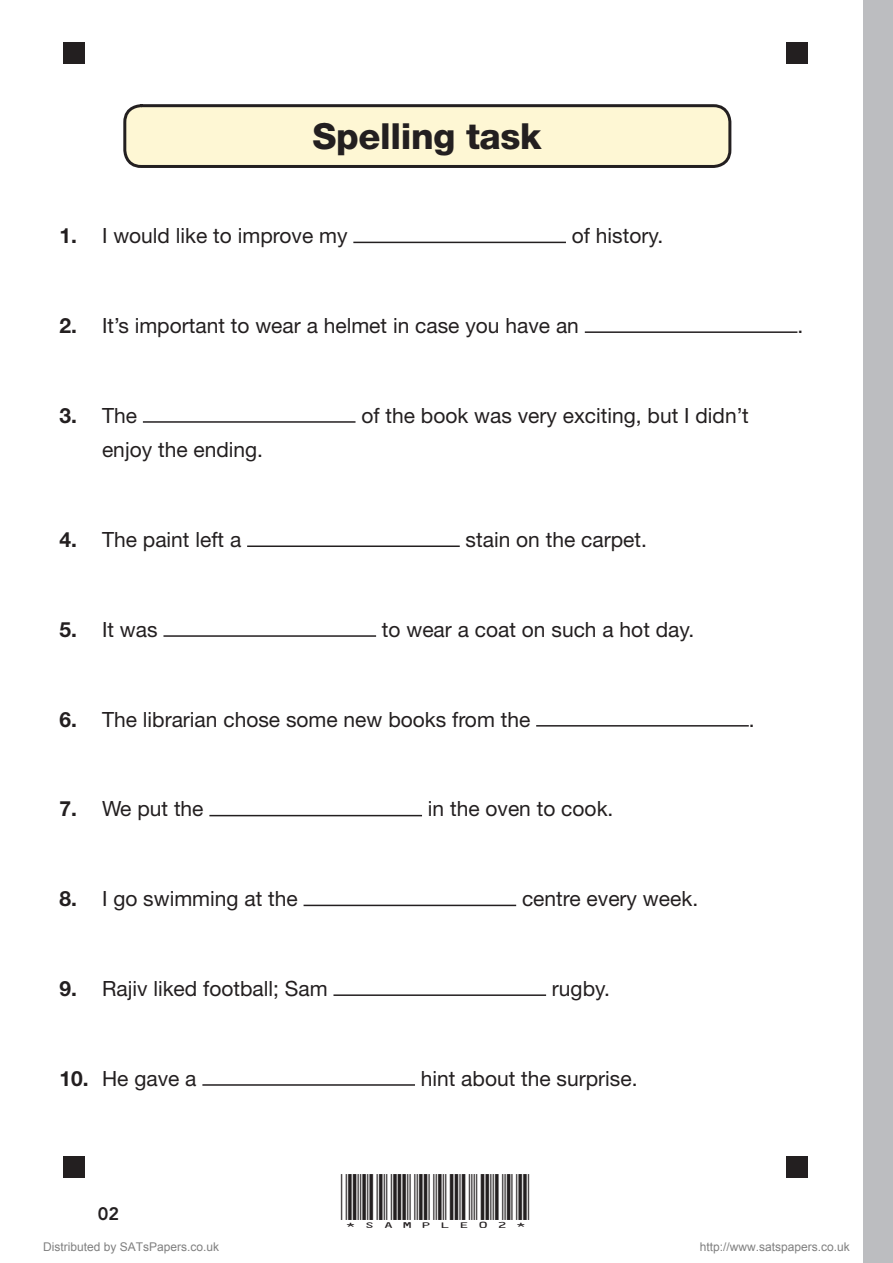
<style>
.page{position:relative;width:893px;height:1263px;background:#fff}
.page>*{position:absolute;margin:0;border:0;box-sizing:border-box;transform-origin:0 0}
.t1{font:800 36px "Helvetica Neue LT Std";letter-spacing:-.01em;color:#231f20}
.t2{font:21px "Helvetica Neue LT Std";color:#231f20}
.t3{font:800 18px "Avenir LT Std";color:#231f20}
.t4{font:15px "ID Automation HC39 M";color:#231f20;scale:1.3 1}
.t5{font:12px "Arial";color:#808080}
.s1{font-weight:700}
</style>
<div class="page">
<div style="left:125px;top:106px;width:605px;height:60px;background:#fef7d4;border-radius:17px"></div>
<div style="left:123px;top:104px;width:608px;height:64px;border:3px solid #231f20;border-radius:17px"></div>
<hr style="left:353px;top:242px;width:213px;height:1px;background:#231f20">
<hr style="left:585px;top:331px;width:212px;height:2px;background:#231f20">
<hr style="left:143px;top:421px;width:212px;height:2px;background:#231f20">
<hr style="left:247px;top:545px;width:213px;height:2px;background:#231f20">
<hr style="left:163px;top:635px;width:213px;height:2px;background:#231f20">
<hr style="left:536px;top:725px;width:213px;height:1px;background:#231f20">
<hr style="left:209px;top:815px;width:213px;height:1px;background:#231f20">
<hr style="left:304px;top:905px;width:212px;height:1px;background:#231f20">
<hr style="left:333px;top:994px;width:213px;height:2px;background:#231f20">
<hr style="left:202px;top:1084px;width:213px;height:2px;background:#231f20">
<div style="left:64px;top:43px;width:21px;height:21px;background:#231f20"></div>
<div style="left:64px;top:1157px;width:21px;height:21px;background:#231f20"></div>
<div style="left:787px;top:43px;width:21px;height:21px;background:#231f20"></div>
<div style="left:787px;top:1157px;width:21px;height:21px;background:#231f20"></div>
<div style="left:863px;top:0;width:30px;height:1263px;background:#bcbdc0"></div>
<h1 class="t1" style="left:313px;top:115px;width:231px">Spelling task</h1>
<p class="t2" style="left:60px;top:223px;width:289px"><span class="s1">1.</span> I would like to improve my</p>
<p class="t2" style="left:572px;top:223px;width:93px">of history.</p>
<p class="t2" style="left:60px;top:313px;width:521px"><span class="s1">2.</span> It’s important to wear a helmet in case you have an</p>
<p class="t2" style="left:60px;top:403px;width:79px"><span class="s1">3.</span> The</p>
<p class="t2" style="left:361px;top:403px;width:389px">of the book was very exciting, but I didn’t</p>
<p class="t2" style="left:102px;top:437px;width:163px">enjoy the ending.</p>
<p class="t2" style="left:60px;top:527px;width:183px"><span class="s1">4.</span> The paint left a</p>
<p class="t2" style="left:466px;top:527px;width:183px">stain on the carpet.</p>
<p class="t2" style="left:60px;top:617px;width:100px"><span class="s1">5.</span> It was</p>
<p class="t2" style="left:382px;top:617px;width:314px">to wear a coat on such a hot day.</p>
<p class="t2" style="left:60px;top:706px;width:472px"><span class="s1">6.</span> The librarian chose some new books from the</p>
<p class="t2" style="left:60px;top:796px;width:146px"><span class="s1">7.</span> We put the</p>
<p class="t2" style="left:428px;top:796px;width:187px">in the oven to cook.</p>
<p class="t2" style="left:60px;top:886px;width:240px"><span class="s1">8.</span> I go swimming at the</p>
<p class="t2" style="left:522px;top:886px;width:178px">centre every week.</p>
<p class="t2" style="left:60px;top:976px;width:270px"><span class="s1">9.</span> Rajiv liked football; Sam</p>
<p class="t2" style="left:552px;top:976px;width:59px">rugby.</p>
<p class="t2" style="left:60px;top:1066px;width:139px"><span class="s1">10.</span> He gave a</p>
<p class="t2" style="left:421px;top:1066px;width:218px">hint about the surprise.</p>
<p class="t3" style="left:98px;top:1203px;width:23px">02</p>
<p class="t4" style="left:341px;top:1206px;width:147px">*SAMPLE02*</p>
<p class="t2" style="left:749px;top:706px;width:7px">.</p>
<p class="t2" style="left:797px;top:313px;width:7px">.</p>
<p class="t5" style="left:43px;top:1239px;width:178px">Distributed by SATsPapers.co.uk</p>
<p class="t5" style="left:700px;top:1239px;width:152px">http://www.satspapers.co.uk</p>
</div>
